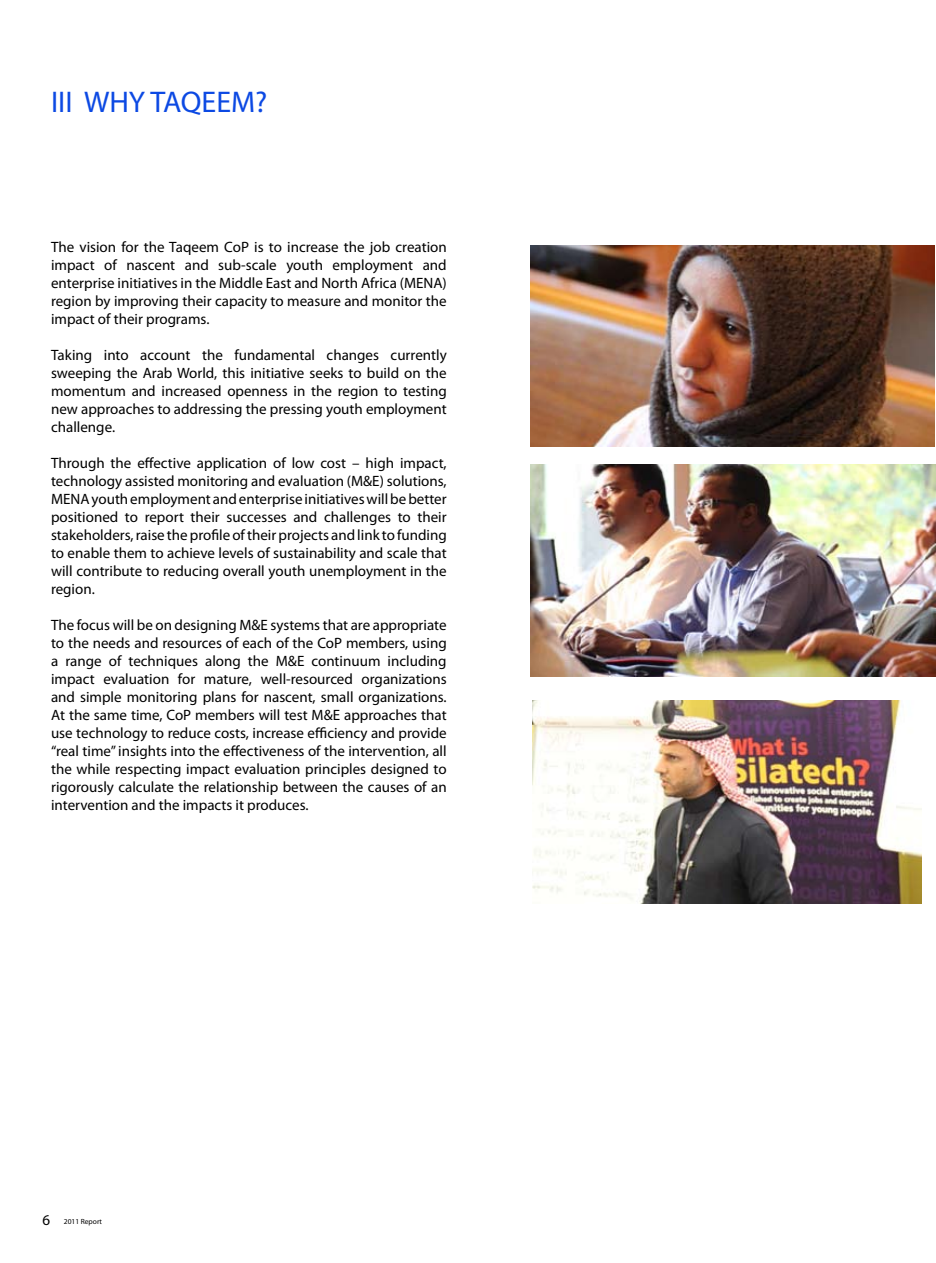
<style>
.page{position:relative;width:936px;height:1263px;background:#fff}
.page>*{position:absolute;margin:0;border:0;box-sizing:border-box;transform-origin:0 0}
.t1{font:30px "Myriad Pro";color:#0c49e3}
.t2{font:15px/18px "Myriad Pro";color:#000;text-align:justify}
.t3{font:7.5px "Myriad Pro";color:#000}
.s1{font-size:15px}
</style>
<div class="page">
<img style="left:530px;top:246px;width:404px;height:200px">
<img style="left:530px;top:465px;width:405px;height:212px">
<img style="left:532px;top:701px;width:389px;height:203px">
<h1 class="t1" style="left:51px;top:83px;width:218px">III WHY TAQEEM?</h1>
<p class="t2" style="left:51px;top:238px;width:397px">The vision for the Taqeem CoP is to increase the job creation impact of nascent and sub-scale youth employment and enterprise initiatives in the Middle East and North Africa (MENA) region by improving their capacity to measure and monitor the impact of their programs.</p>
<p class="t2" style="left:51px;top:346px;width:397px">Taking into account the fundamental changes currently sweeping the Arab World, this initiative seeks to build on the momentum and increased openness in the region to testing new approaches to addressing the pressing youth employment challenge.</p>
<p class="t2" style="left:51px;top:454px;width:397px">Through the effective application of low cost – high impact, technology assisted monitoring and evaluation (M&amp;E) solutions, MENA youth employment and enterprise initiatives will be better positioned to report their successes and challenges to their stakeholders, raise the profile of their projects and link to funding to enable them to achieve levels of sustainability and scale that will contribute to reducing overall youth unemployment in the region.</p>
<p class="t2" style="left:51px;top:616px;width:397px">The focus will be on designing M&amp;E systems that are appropriate to the needs and resources of each of the CoP members, using a range of techniques along the M&amp;E continuum including impact evaluation for mature, well-resourced organizations and simple monitoring plans for nascent, small organizations.<br>At the same time, CoP members will test M&amp;E approaches that use technology to reduce costs, increase efficiency and provide “real time” insights into the effectiveness of the intervention, all the while respecting impact evaluation principles designed to rigorously calculate the relationship between the causes of an intervention and the impacts it produces.</p>
<p class="t3" style="left:43px;top:1217px;width:61px"><span class="s1">6</span> 2011 Report</p>
</div>
